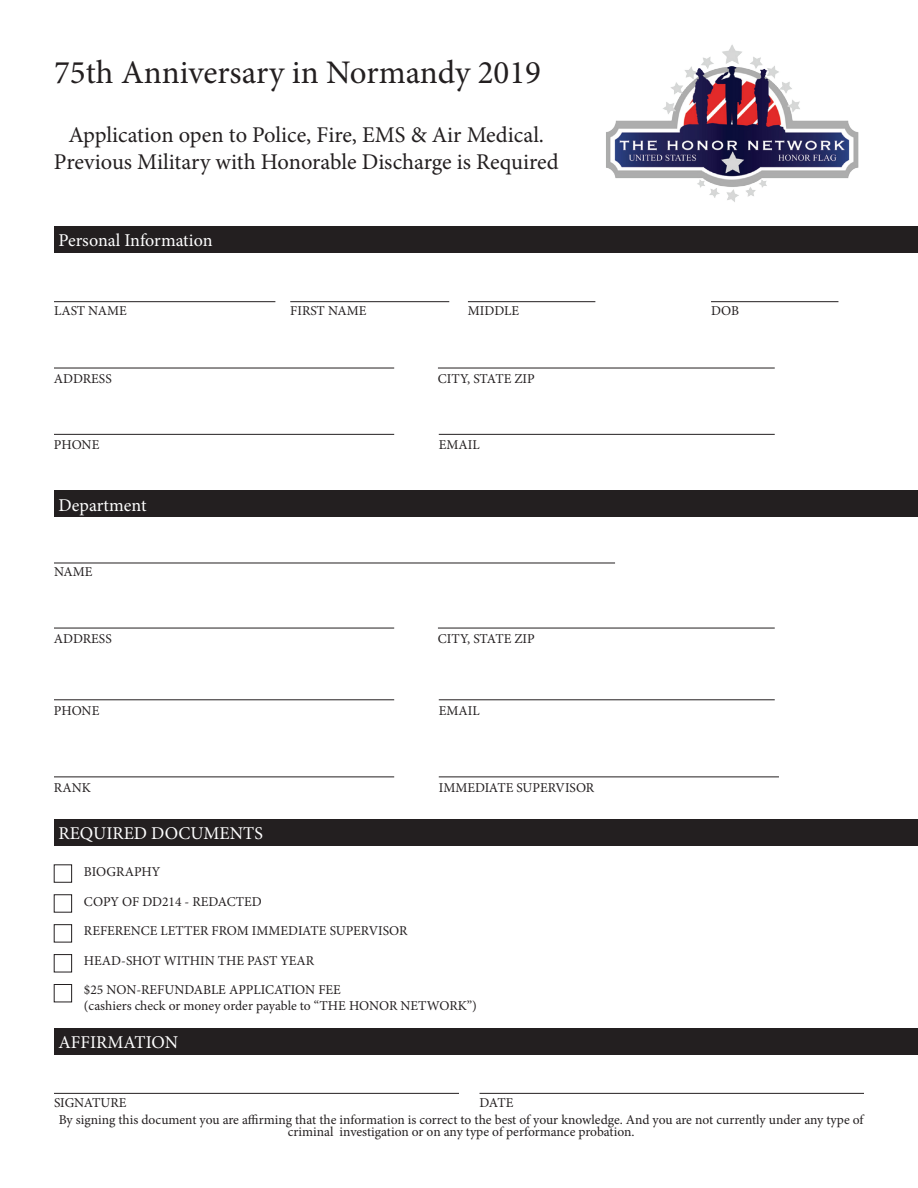
<style>
.page{position:relative;width:918px;height:1188px;background:#fff}
.page>*{position:absolute;margin:0;border:0;box-sizing:border-box;transform-origin:0 0}
.t1{font:33px "Minion Pro";color:#231f20}
.t2{font:22.5px/27px "Minion Pro";color:#231f20;text-align:center}
.t3{font:18px "Minion Pro";color:#fff}
.t4{font:13.5px/12px "Minion Pro";color:#231f20;text-align:center}
</style>
<div class="page">
<div style="left:54px;top:226px;width:864px;height:27px;background:#231f20"></div>
<div style="left:54px;top:490px;width:864px;height:28px;background:#231f20"></div>
<div style="left:54px;top:819px;width:864px;height:27px;background:#231f20"></div>
<div style="left:54px;top:1028px;width:864px;height:27px;background:#231f20"></div>
<img style="left:606px;top:45px;width:253px;height:157px">
<hr style="left:54px;top:301px;width:221px;height:1px;background:#231f20">
<hr style="left:54px;top:563px;width:561px;height:1px;background:#231f20">
<hr style="left:54px;top:1093px;width:405px;height:1px;background:#231f20">
<hr style="left:480px;top:1093px;width:384px;height:1px;background:#231f20">
<hr style="left:54px;top:368px;width:340px;height:1px;background:#231f20">
<hr style="left:54px;top:434px;width:340px;height:1px;background:#231f20">
<hr style="left:54px;top:699px;width:340px;height:1px;background:#231f20">
<hr style="left:54px;top:777px;width:340px;height:1px;background:#231f20">
<hr style="left:439px;top:777px;width:340px;height:1px;background:#231f20">
<hr style="left:439px;top:434px;width:336px;height:1px;background:#231f20">
<hr style="left:439px;top:699px;width:336px;height:1px;background:#231f20">
<hr style="left:54px;top:628px;width:340px;height:1px;background:#231f20">
<hr style="left:438px;top:368px;width:337px;height:1px;background:#231f20">
<hr style="left:438px;top:628px;width:337px;height:1px;background:#231f20">
<hr style="left:290px;top:301px;width:159px;height:1px;background:#231f20">
<hr style="left:468px;top:301px;width:127px;height:1px;background:#231f20">
<hr style="left:711px;top:301px;width:127px;height:1px;background:#231f20">
<div style="left:54px;top:865px;width:18px;height:17px;border:1px solid #231f20"></div>
<div style="left:54px;top:895px;width:18px;height:17px;border:1px solid #231f20"></div>
<div style="left:54px;top:924px;width:18px;height:18px;border:1px solid #231f20"></div>
<div style="left:54px;top:954px;width:18px;height:18px;border:1px solid #231f20"></div>
<div style="left:54px;top:984px;width:18px;height:18px;border:1px solid #231f20"></div>
<p class="t1" style="left:54px;top:51px;width:489px">75th Anniversary in Normandy 2019</p>
<p class="t2" style="left:54px;top:121px;width:506px">Application open to Police, Fire, EMS &amp; Air Medical.<br>Previous Military with Honorable Discharge is Required</p>
<p class="t3" style="left:59px;top:228px;width:155px">Personal Information</p>
<p class="t4" style="left:54px;top:305px;width:74px">LAST NAME</p>
<p class="t4" style="left:54px;top:373px;width:59px">ADDRESS</p>
<p class="t4" style="left:54px;top:439px;width:47px">PHONE</p>
<p class="t3" style="left:59px;top:493px;width:90px">Department</p>
<p class="t4" style="left:54px;top:566px;width:40px">NAME</p>
<p class="t4" style="left:54px;top:633px;width:59px">ADDRESS</p>
<p class="t4" style="left:54px;top:704px;width:47px">PHONE</p>
<p class="t4" style="left:54px;top:781px;width:38px">RANK</p>
<p class="t3" style="left:59px;top:822px;width:206px">REQUIRED DOCUMENTS</p>
<p class="t4" style="left:84px;top:866px;width:78px">BIOGRAPHY</p>
<p class="t4" style="left:84px;top:896px;width:179px">COPY OF DD214 - REDACTED</p>
<p class="t4" style="left:290px;top:305px;width:78px">FIRST NAME</p>
<p class="t4" style="left:468px;top:305px;width:53px">MIDDLE</p>
<p class="t4" style="left:711px;top:305px;width:30px">DOB</p>
<p class="t4" style="left:438px;top:373px;width:98px">CITY, STATE ZIP</p>
<p class="t4" style="left:439px;top:439px;width:42px">EMAIL</p>
<p class="t4" style="left:438px;top:633px;width:98px">CITY, STATE ZIP</p>
<p class="t4" style="left:439px;top:704px;width:42px">EMAIL</p>
<p class="t4" style="left:439px;top:781px;width:157px">IMMEDIATE SUPERVISOR</p>
<p class="t4" style="left:84px;top:925px;width:325px">REFERENCE LETTER FROM IMMEDIATE SUPERVISOR</p>
<p class="t4" style="left:84px;top:954px;width:232px">HEAD-SHOT WITHIN THE PAST YEAR</p>
<p class="t4" style="left:84px;top:984px;width:258px">$25 NON-REFUNDABLE APPLICATION FEE</p>
<p class="t4" style="left:84px;top:1000px;width:394px">(cashiers check or money order payable to “THE HONOR NETWORK”)</p>
<p class="t3" style="left:59px;top:1030px;width:121px">AFFIRMATION</p>
<p class="t4" style="left:54px;top:1096px;width:74px">SIGNATURE</p>
<p class="t4" style="left:59px;top:1114px;width:806px">By signing this document you are affirming that the information is correct to the best of your knowledge. And you are not currently under any type of criminal investigation or on any type of performance probation.</p>
<p class="t4" style="left:480px;top:1096px;width:35px">DATE</p>
</div>
